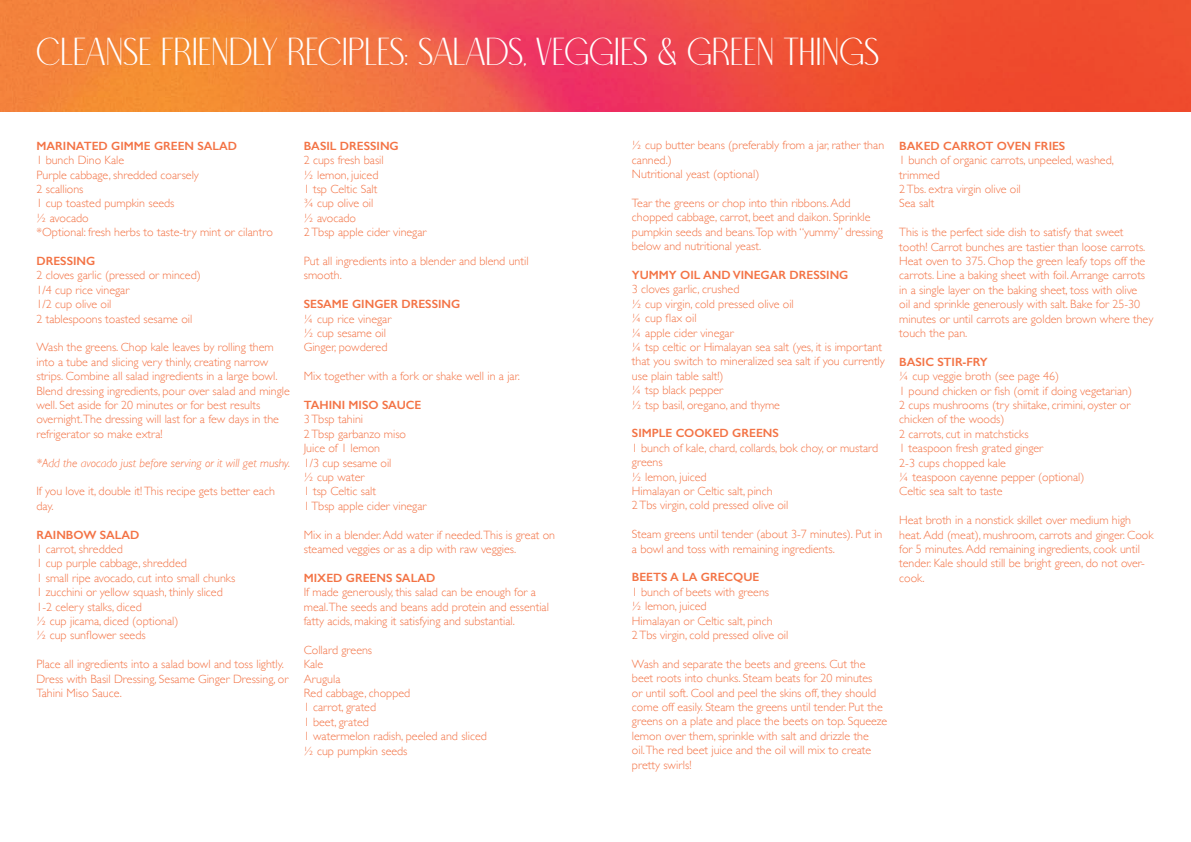
<style>
.page{position:relative;width:1191px;height:842px;background:#fff}
.page>*{position:absolute;margin:0;border:0;box-sizing:border-box;transform-origin:0 0}
.t1{font:39px "North Carossela";color:#fff}
.t2{font:300 12px/14.4px "Gill Sans";color:#f37345}
.t3{font:600 12px "Gill Sans";color:#f37345}
.t4{font:italic 300 12px "Gill Sans";color:#f37345}
</style>
<div class="page">
<img style="left:0;top:0;width:1191px;height:112px">
<h1 class="t1" style="left:36px;top:33px;width:844px">CLEANSE FRIENDLY RECIPLES: SALADS, VEGGIES &amp; GREEN THINGS</h1>
<p class="t3" style="left:36px;top:138px;width:202px">MARINATED GIMME GREEN SALAD</p>
<p class="t2" style="left:36px;top:152px;width:238px">1 bunch Dino Kale<br>Purple cabbage, shredded coarsely<br>2 scallions<br>1 cup toasted pumpkin seeds<br>½ avocado<br>*Optional: fresh herbs to taste-try mint or cilantro</p>
<p class="t3" style="left:36px;top:254px;width:60px">DRESSING</p>
<p class="t2" style="left:36px;top:268px;width:166px">2 cloves garlic (pressed or minced)<br>1/4 cup rice vinegar<br>1/2 cup olive oil<br>2 tablespoons toasted sesame oil</p>
<p class="t2" style="left:36px;top:340px;width:255px">Wash the greens. Chop kale leaves by rolling them into a tube and slicing very thinly, creating narrow strips. Combine all salad ingredients in a large bowl.<br>Blend dressing ingredients, pour over salad and mingle well. Set aside for 20 minutes or for best results overnight.The dressing will last for a few days in the refrigerator so make extra!</p>
<p class="t4" style="left:36px;top:456px;width:255px">*Add the avocado just before serving or it will get mushy.</p>
<p class="t2" style="left:36px;top:484px;width:240px">If you love it, double it! This recipe gets better each day.</p>
<p class="t3" style="left:36px;top:527px;width:104px">RAINBOW SALAD</p>
<p class="t2" style="left:36px;top:541px;width:200px">1 carrot, shredded<br>1 cup purple cabbage, shredded<br>1 small ripe avocado, cut into small chunks<br>1 zucchini or yellow squash, thinly sliced<br>1-2 celery stalks, diced<br>½ cup jicama, diced (optional)<br>½ cup sunflower seeds</p>
<p class="t2" style="left:36px;top:656px;width:253px">Place all ingredients into a salad bowl and toss lightly.<br>Dress with Basil Dressing, Sesame Ginger Dressing, or<br>Tahini Miso Sauce.</p>
<p class="t3" style="left:304px;top:138px;width:96px">BASIL DRESSING</p>
<p class="t2" style="left:304px;top:152px;width:124px">2 cups fresh basil<br>½ lemon, juiced<br>1 tsp Celtic Salt<br>¾ cup olive oil<br>½ avocado<br>2 Tbsp apple cider vinegar</p>
<p class="t2" style="left:304px;top:253px;width:226px">Put all ingredients into a blender and blend until smooth.</p>
<p class="t3" style="left:304px;top:297px;width:158px">SESAME GINGER DRESSING</p>
<p class="t2" style="left:304px;top:311px;width:89px">¼ cup rice vinegar ½ cup sesame oil<br>Ginger, powdered</p>
<p class="t2" style="left:304px;top:368px;width:217px">Mix together with a fork or shake well in a jar.</p>
<p class="t3" style="left:304px;top:398px;width:119px">TAHINI MISO SAUCE</p>
<p class="t2" style="left:304px;top:412px;width:124px">3 Tbsp tahini<br>2 Tbsp garbanzo miso<br>Juice of 1 lemon<br>1/3 cup sesame oil<br>½ cup water<br>1 tsp Celtic salt<br>1 Tbsp apple cider vinegar</p>
<p class="t2" style="left:304px;top:527px;width:253px">Mix in a blender. Add water if needed.This is great on steamed veggies or as a dip with raw veggies.</p>
<p class="t3" style="left:304px;top:570px;width:133px">MIXED GREENS SALAD</p>
<p class="t2" style="left:304px;top:584px;width:247px">If made generously, this salad can be enough for a meal.The seeds and beans add protein and essential fatty acids, making it satisfying and substantial.</p>
<p class="t2" style="left:304px;top:642px;width:185px">Collard greens<br>Kale<br>Arugula<br>Red cabbage, chopped<br>1 carrot, grated<br>1 beet, grated<br>1 watermelon radish, peeled and sliced ½ cup pumpkin seeds</p>
<p class="t2" style="left:632px;top:138px;width:254px">½ cup butter beans (preferably from a jar, rather than canned.)<br>Nutritional yeast (optional)</p>
<p class="t2" style="left:632px;top:195px;width:253px">Tear the greens or chop into thin ribbons. Add chopped cabbage, carrot, beet and daikon. Sprinkle pumpkin seeds and beans.Top with “yummy” dressing below and nutritional yeast.</p>
<p class="t3" style="left:632px;top:268px;width:218px">YUMMY OIL AND VINEGAR DRESSING</p>
<p class="t2" style="left:632px;top:282px;width:254px">3 cloves garlic, crushed<br>½ cup virgin, cold pressed olive oil<br>¼ cup flax oil<br>¼ apple cider vinegar<br>¼ tsp celtic or Himalayan sea salt (yes, it is important that you switch to mineralized sea salt if you currently use plain table salt!)<br>¼ tsp black pepper<br>½ tsp basil, oregano, and thyme</p>
<p class="t3" style="left:632px;top:426px;width:148px">SIMPLE COOKED GREENS</p>
<p class="t2" style="left:632px;top:440px;width:248px">1 bunch of kale, chard, collards, bok choy, or mustard greens<br>½ lemon, juiced<br>Himalayan or Celtic salt, pinch<br>2 Tbs virgin, cold pressed olive oil</p>
<p class="t2" style="left:632px;top:526px;width:252px">Steam greens until tender (about 3-7 minutes). Put in a bowl and toss with remaining ingredients.</p>
<p class="t3" style="left:632px;top:570px;width:129px">BEETS A LA GRECQUE</p>
<p class="t2" style="left:632px;top:584px;width:158px">1 bunch of beets with greens<br>½ lemon, juiced<br>Himalayan or Celtic salt, pinch<br>2 Tbs virgin, cold pressed olive oil</p>
<p class="t2" style="left:632px;top:656px;width:257px">Wash and separate the beets and greens. Cut the beet roots into chunks. Steam beats for 20 minutes<br>or until soft. Cool and peel the skins off, they should come off easily. Steam the greens until tender. Put the greens on a plate and place the beets on top. Squeeze lemon over them, sprinkle with salt and drizzle the oil.The red beet juice and the oil will mix to create pretty swirls!</p>
<p class="t3" style="left:899px;top:138px;width:168px">BAKED CARROT OVEN FRIES</p>
<p class="t2" style="left:899px;top:152px;width:216px">1 bunch of organic carrots, unpeeled, washed, trimmed<br>2 Tbs. extra virgin olive oil<br>Sea salt</p>
<p class="t2" style="left:899px;top:224px;width:256px">This is the perfect side dish to satisfy that sweet tooth! Carrot bunches are tastier than loose carrots.<br>Heat oven to 375. Chop the green leafy tops off the carrots. Line a baking sheet with foil. Arrange carrots in a single layer on the baking sheet, toss with olive<br>oil and sprinkle generously with salt. Bake for 25-30 minutes or until carrots are golden brown where they touch the pan.</p>
<p class="t3" style="left:899px;top:354px;width:90px">BASIC STIR-FRY</p>
<p class="t2" style="left:899px;top:368px;width:234px">¼ cup veggie broth (see page 46)<br>1 pound chicken or fish (omit if doing vegetarian)<br>2 cups mushrooms (try shiitake, crimini, oyster or chicken of the woods)<br>2 carrots, cut in matchsticks<br>1 teaspoon fresh grated ginger<br>2-3 cups chopped kale<br>¼ teaspoon cayenne pepper (optional)<br>Celtic sea salt to taste</p>
<p class="t2" style="left:899px;top:512px;width:256px">Heat broth in a nonstick skillet over medium high heat. Add (meat), mushroom, carrots and ginger. Cook for 5 minutes. Add remaining ingredients, cook until tender. Kale should still be bright green, do not over&shy;cook.</p>
</div>
